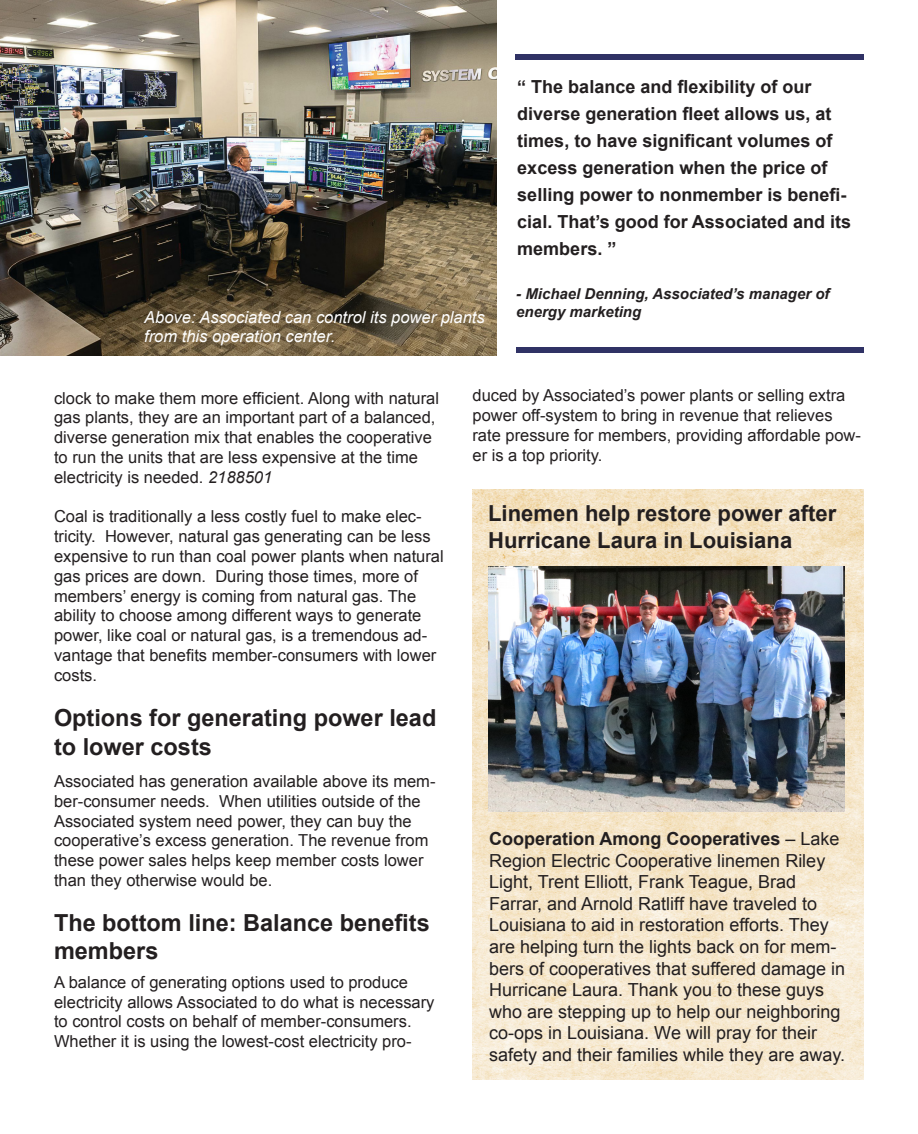
<style>
.page{position:relative;width:918px;height:1134px;background:#fff}
.page>*{position:absolute;margin:0;border:0;box-sizing:border-box;transform-origin:0 0}
.t1{font:700 23.55px/28.2px "Arial";color:#231f20}
.t2{font:700 22.05px/26.5px "Arial";color:#231f20}
.t3{font:18px/21.6px "Arial";color:#231f20}
.t4{font:700 18px/27px "Arial";color:#231f20}
.t5{font:16.5px/19.8px "Arial";color:#231f20}
.t6{font:italic 16.5px/19.8px "Arial";color:#fff}
.t7{font:italic 700 15px/18px "Arial";color:#231f20}
.s1{font-style:italic}
.s2{font-weight:700}
</style>
<div class="page">
<div style="left:515px;top:54px;width:349px;height:6px;background:#303265"></div>
<div style="left:516px;top:347px;width:348px;height:6px;background:#303265"></div>
<img style="left:0;top:0;width:497px;height:355px">
<img style="left:472px;top:489px;width:392px;height:591px">
<img style="left:488px;top:567px;width:357px;height:244px">
<p class="t6" style="left:144px;top:307px;width:342px">Above: Associated can control its power plants from this operation center.</p>
<p class="t4" style="left:517px;top:74px;width:335px">“ The balance and flexibility of our diverse generation fleet allows us, at times, to have significant volumes of excess generation when the price of selling power to nonmember is benefi&shy;cial. That’s good for Associated and its members. ”</p>
<p class="t7" style="left:516px;top:285px;width:315px">- Michael Denning, Associated’s manager of energy marketing</p>
<p class="t5" style="left:54px;top:388px;width:387px">clock to make them more efficient. Along with natural gas plants, they are an important part of a balanced, diverse generation mix that enables the cooperative to run the units that are less expensive at the time electricity is needed. <span class="s1">2188501</span></p>
<p class="t5" style="left:54px;top:507px;width:391px">Coal is traditionally a less costly fuel to make elec&shy;tricity. However, natural gas generating can be less expensive to run than coal power plants when natural gas prices are down. During those times, more of members’ energy is coming from natural gas. The ability to choose among different ways to generate power, like coal or natural gas, is a tremendous ad&shy;vantage that benefits member-consumers with lower costs.</p>
<p class="t1" style="left:54px;top:705px;width:384px">Options for generating power lead to lower costs</p>
<p class="t5" style="left:54px;top:772px;width:383px">Associated has generation available above its mem&shy;ber-consumer needs. When utilities outside of the Associated system need power, they can buy the cooperative’s excess generation. The revenue from these power sales helps keep member costs lower than they otherwise would be.</p>
<p class="t1" style="left:54px;top:910px;width:377px">The bottom line: Balance benefits members</p>
<p class="t5" style="left:54px;top:972px;width:382px">A balance of generating options used to produce electricity allows Associated to do what is necessary to control costs on behalf of member-consumers.<br>Whether it is using the lowest-cost electricity pro-</p>
<p class="t5" style="left:472px;top:386px;width:390px">duced by Associated’s power plants or selling extra power off-system to bring in revenue that relieves rate pressure for members, providing affordable pow&shy;er is a top priority.</p>
<p class="t2" style="left:488px;top:501px;width:350px">Linemen help restore power after<br>Hurricane Laura in Louisiana</p>
<p class="t3" style="left:489px;top:828px;width:352px"><span class="s2">Cooperation Among Cooperatives</span> – Lake<br>Region Electric Cooperative linemen Riley<br>Light, Trent Elliott, Frank Teague, Brad</p>
<p class="t3" style="left:489px;top:893px;width:329px">Farrar, and Arnold Ratliff have traveled to</p>
<p class="t3" style="left:489px;top:914px;width:357px">Louisiana to aid in restoration efforts. They are helping turn the lights back on for mem&shy;bers of cooperatives that suffered damage in</p>
<p class="t3" style="left:489px;top:979px;width:357px">Hurricane Laura. Thank you to these guys who are stepping up to help our neighboring co-ops in Louisiana. We will pray for their safety and their families while they are away.</p>
</div>
